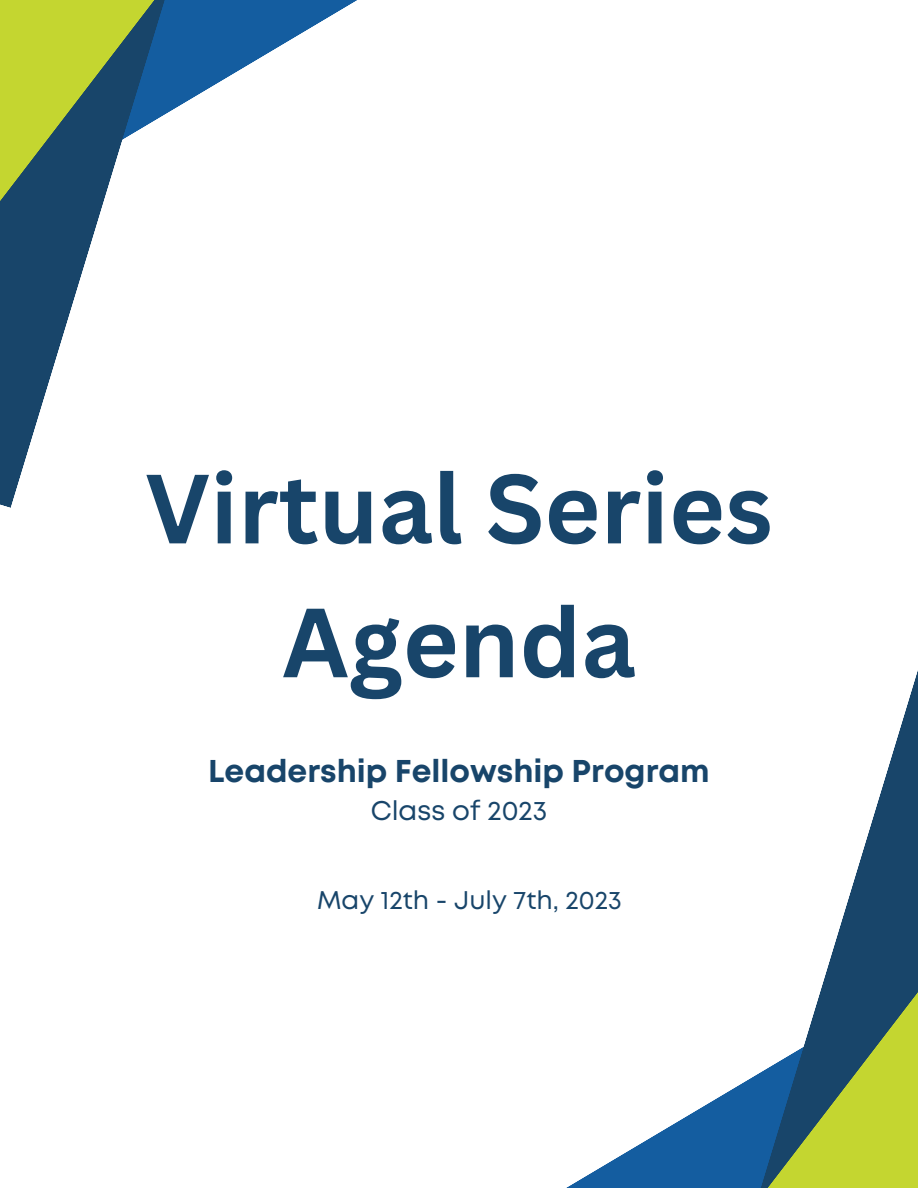
<style>
.page{position:relative;width:918px;height:1188px;background:#fff}
.page>*{position:absolute;margin:0;border:0;box-sizing:border-box;transform-origin:0 0}
.t1{font:700 96px/133.8px "Canva Sans";color:#18456a;text-align:center}
.t2{font:700 31.5px "Mont";color:#18456a}
.t3{font:27px "Mont";color:#18456a}
.t4{font:25.5px "Mont";color:#18456a}
</style>
<div class="page">
<svg style="left:566px;top:1114px;width:124px;height:74px"></svg>
<svg style="left:192px;top:0;width:165px;height:98px"></svg>
<svg style="left:840px;top:670px;width:78px;height:256px"></svg>
<svg style="left:0;top:0;width:192px;height:508px"></svg>
<svg style="left:690px;top:926px;width:228px;height:262px"></svg>
<svg style="left:0;top:0;width:189px;height:265px"></svg>
<p class="t1" style="left:145px;top:439px;width:629px">Virtual Series<br>Agenda</p>
<p class="t2" style="left:208px;top:759px;width:503px">Leadership Fellowship Program</p>
<p class="t3" style="left:371px;top:800px;width:178px">Class of 2023</p>
<p class="t4" style="left:317px;top:891px;width:306px">May 12th - July 7th, 2023</p>
</div>
